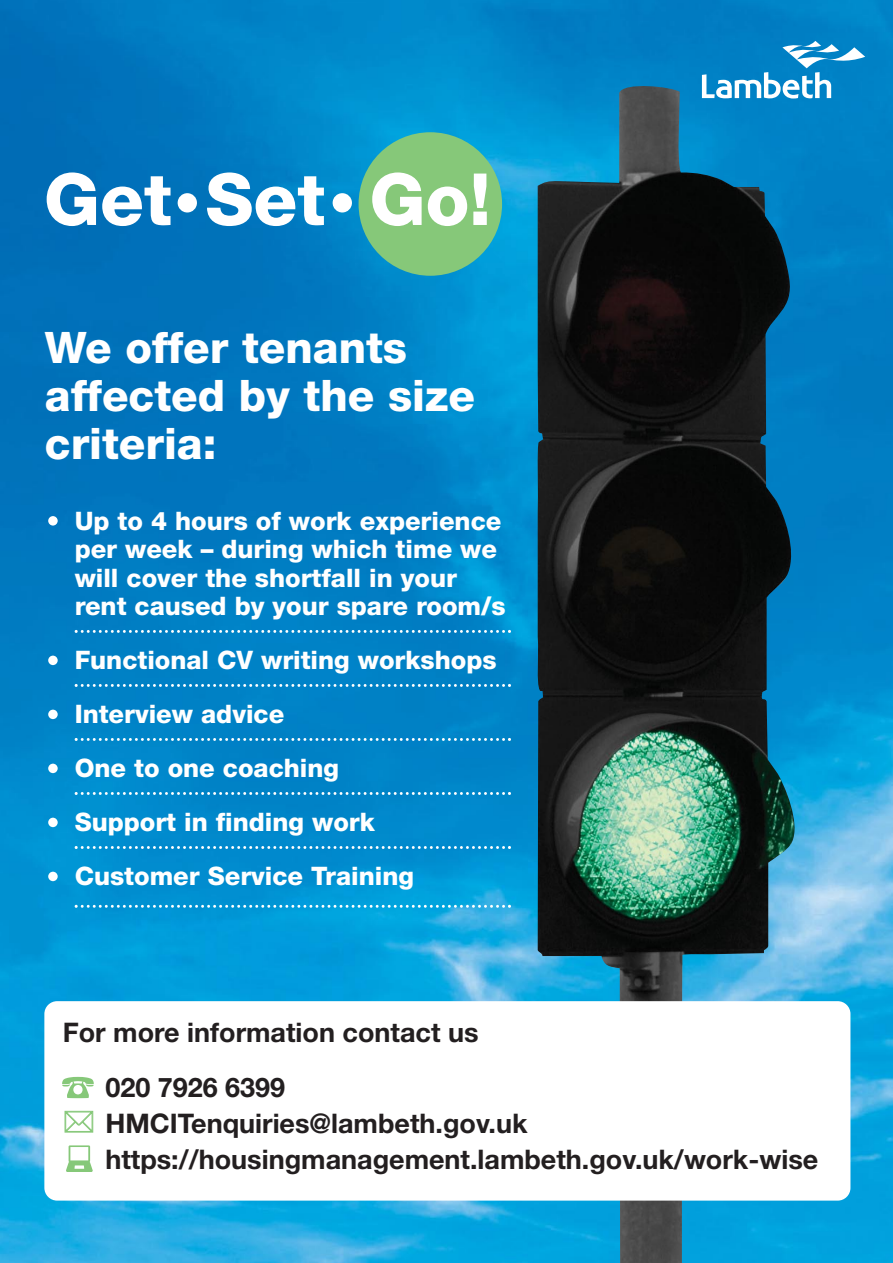
<style>
.page{position:relative;width:893px;height:1263px;background:#fff}
.page>*{position:absolute;margin:0;border:0;box-sizing:border-box;transform-origin:0 0}
.t1{font:800 72px "Helvetica Neue";color:#fff}
.t2{font:800 43.5px/48px "Helvetica Neue";color:#fff}
.t3{font:700 27px/54.4px "Helvetica Neue";color:#231f20}
.t4{font:800 25.5px/54px "Helvetica Neue";color:#fff}
.s1{font-size:51px}
</style>
<div class="page">
<img style="left:0;top:0;width:893px;height:1263px">
<img style="left:537px;top:85px;width:259px;height:1178px">
<div style="left:44px;top:1001px;width:806px;height:199px;background:#fff;border-radius:13px"></div>
<svg style="left:702px;top:41px;width:163px;height:58px"></svg>
<svg style="left:64px;top:1111px;width:29px;height:22px"></svg>
<svg style="left:66px;top:1145px;width:27px;height:27px"></svg>
<svg style="left:62px;top:1077px;width:32px;height:21px"></svg>
<div style="left:359px;top:132px;width:143px;height:144px;background:#86c879;border-radius:50%"></div>
<svg style="left:75px;top:630px;width:436px;height:3px"></svg>
<svg style="left:75px;top:684px;width:436px;height:3px"></svg>
<svg style="left:75px;top:738px;width:436px;height:3px"></svg>
<svg style="left:75px;top:792px;width:436px;height:3px"></svg>
<svg style="left:75px;top:846px;width:436px;height:3px"></svg>
<svg style="left:75px;top:905px;width:436px;height:3px"></svg>
<div style="left:178px;top:193px;width:19px;height:19px;background:#fff;border-radius:50%"></div>
<div style="left:333px;top:193px;width:19px;height:19px;background:#fff;border-radius:50%"></div>
<h1 class="t1" style="left:44px;top:174px;width:448px">Get Set Go!</h1>
<h2 class="t2" style="left:45px;top:327px;width:432px">We offer tenants affected by the size criteria:</h2>
<p class="t4" style="left:75px;top:509px;width:433px;line-height:28.5px;text-indent:-30px"><span class="s1">·</span> Up to 4 hours of work experience per week – during which time we will cover the shortfall in your rent caused by your spare room/s</p>
<p class="t4" style="left:45px;top:635px;width:453px"><span class="s1">·</span> Functional CV writing workshops <span class="s1">·</span> Interview advice<br><span class="s1">·</span> One to one coaching<br><span class="s1">·</span> Support in finding work<br><span class="s1">·</span> Customer Service Training</p>
<p class="t3" style="left:105px;top:1008px;width:375px;text-indent:-43px">For more information contact us<br>020 7926 6399</p>
<p class="t3" style="left:105px;top:1108px;width:714px;line-height:36px">HMCITenquiries@lambeth.gov.uk https://housingmanagement.lambeth.gov.uk/work-wise</p>
</div>
